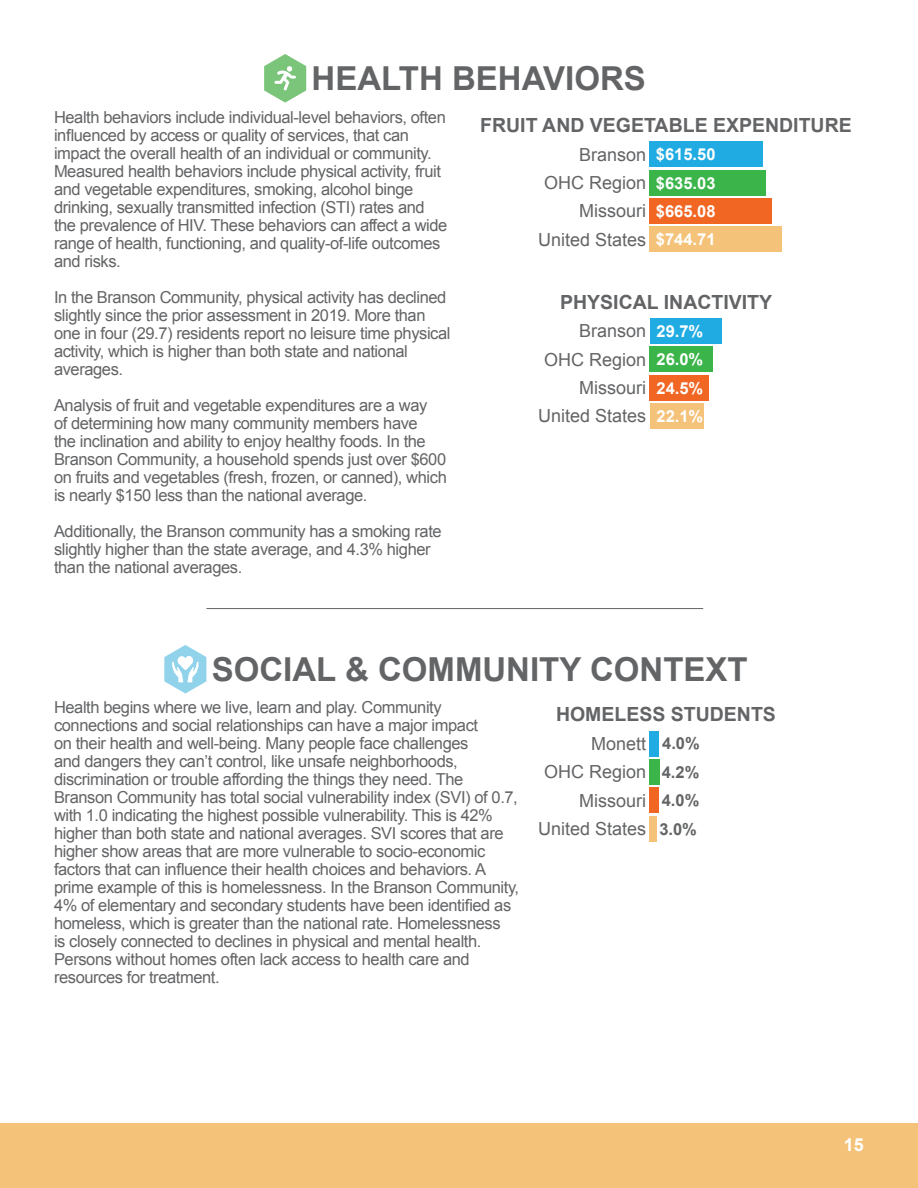
<style>
.page{position:relative;width:918px;height:1188px;background:#fff}
.page>*{position:absolute;margin:0;border:0;box-sizing:border-box;transform-origin:0 0}
.t1{font:700 33px "Arial";color:#636466}
.t2{font:700 19.5px "Arial";color:#636466}
.t3{font:18px "Arial";color:#636466}
.t4{font:700 18px "Arial";color:#fff}
.t5{font:16.5px/18px "Arial";letter-spacing:-.025em;color:#636466}
.t6{font:700 16.5px "Arial";color:#fff}
.t7{font:700 16.5px "Arial";color:#636466}
</style>
<div class="page">
<div style="left:0;top:1124px;width:918px;height:64px;background:#f4c279"></div>
<svg style="left:164px;top:645px;width:42px;height:49px"></svg>
<hr style="left:206px;top:608px;width:497px;height:1px;background:#636466">
<svg style="left:264px;top:54px;width:42px;height:49px"></svg>
<div style="left:650px;top:403px;width:53px;height:26px;background:#f4c279"></div>
<div style="left:650px;top:375px;width:59px;height:25px;background:#f26624"></div>
<div style="left:650px;top:346px;width:63px;height:26px;background:#3bb54a"></div>
<div style="left:650px;top:318px;width:72px;height:26px;background:#20ace3"></div>
<div style="left:649px;top:227px;width:133px;height:25px;background:#f4c279"></div>
<div style="left:649px;top:198px;width:122px;height:26px;background:#f26624"></div>
<div style="left:649px;top:170px;width:117px;height:25px;background:#3bb54a"></div>
<div style="left:649px;top:142px;width:113px;height:25px;background:#20ace3"></div>
<div style="left:649px;top:816px;width:7px;height:25px;background:#f4c279"></div>
<div style="left:649px;top:787px;width:10px;height:26px;background:#f26624"></div>
<div style="left:649px;top:759px;width:10px;height:26px;background:#3bb54a"></div>
<div style="left:649px;top:731px;width:10px;height:25px;background:#20ace3"></div>
<p class="t1" style="left:312px;top:57px;width:336px">HEALTH BEHAVIORS</p>
<p class="t5" style="left:54px;top:109px;width:395px">Health behaviors include individual-level behaviors, often influenced by access or quality of services, that can impact the overall health of an individual or community.<br>Measured health behaviors include physical activity, fruit and vegetable expenditures, smoking, alcohol binge drinking, sexually transmitted infection (STI) rates and the prevalence of HIV. These behaviors can affect a wide range of health, functioning, and quality-of-life outcomes and risks.</p>
<p class="t5" style="left:54px;top:289px;width:398px">In the Branson Community, physical activity has declined slightly since the prior assessment in 2019. More than one in four (29.7) residents report no leisure time physical activity, which is higher than both state and national averages.</p>
<p class="t5" style="left:54px;top:397px;width:394px">Analysis of fruit and vegetable expenditures are a way<br>of determining how many community members have<br>the inclination and ability to enjoy healthy foods. In the Branson Community, a household spends just over $600 on fruits and vegetables (fresh, frozen, or canned), which is nearly $150 less than the national average.</p>
<p class="t5" style="left:54px;top:523px;width:389px">Additionally, the Branson community has a smoking rate slightly higher than the state average, and 4.3% higher than the national averages.</p>
<p class="t2" style="left:480px;top:112px;width:373px">FRUIT AND VEGETABLE EXPENDITURE</p>
<p class="t3" style="left:579px;top:143px;width:69px">Branson</p>
<p class="t3" style="left:544px;top:171px;width:104px">OHC Region</p>
<p class="t3" style="left:579px;top:199px;width:68px">Missouri</p>
<p class="t3" style="left:538px;top:228px;width:110px">United States</p>
<p class="t6" style="left:656px;top:144px;width:61px">$615.50</p>
<p class="t6" style="left:656px;top:172px;width:61px">$635.03</p>
<p class="t6" style="left:656px;top:200px;width:61px">$665.08</p>
<p class="t6" style="left:656px;top:229px;width:61px">$744.71</p>
<p class="t2" style="left:560px;top:289px;width:214px">PHYSICAL INACTIVITY</p>
<p class="t3" style="left:579px;top:319px;width:69px">Branson</p>
<p class="t3" style="left:544px;top:348px;width:104px">OHC Region</p>
<p class="t3" style="left:579px;top:376px;width:68px">Missouri</p>
<p class="t3" style="left:538px;top:404px;width:110px">United States</p>
<p class="t6" style="left:657px;top:320px;width:48px">29.7%</p>
<p class="t6" style="left:657px;top:349px;width:48px">26.0%</p>
<p class="t6" style="left:657px;top:377px;width:48px">24.5%</p>
<p class="t6" style="left:657px;top:405px;width:48px">22.1%</p>
<p class="t1" style="left:212px;top:648px;width:537px">SOCIAL &amp; COMMUNITY CONTEXT</p>
<p class="t5" style="left:54px;top:698px;width:467px">Health begins where we live, learn and play. Community connections and social relationships can have a major impact<br>on their health and well-being. Many people face challenges<br>and dangers they can’t control, like unsafe neighborhoods, discrimination or trouble affording the things they need. The Branson Community has total social vulnerability index (SVI) of 0.7, with 1.0 indicating the highest possible vulnerability. This is 42% higher than both state and national averages. SVI scores that are higher show areas that are more vulnerable to socio-economic factors that can influence their health choices and behaviors. A prime example of this is homelessness. In the Branson Community, 4% of elementary and secondary students have been identified as homeless, which is greater than the national rate. Homelessness<br>is closely connected to declines in physical and mental health.<br>Persons without homes often lack access to health care and resources for treatment.</p>
<p class="t2" style="left:556px;top:702px;width:221px">HOMELESS STUDENTS</p>
<p class="t7" style="left:662px;top:733px;width:39px">4.0%</p>
<p class="t3" style="left:591px;top:732px;width:57px">Monett</p>
<p class="t3" style="left:544px;top:760px;width:104px">OHC Region</p>
<p class="t3" style="left:579px;top:789px;width:68px">Missouri</p>
<p class="t3" style="left:538px;top:817px;width:110px">United States</p>
<p class="t7" style="left:662px;top:761px;width:39px">4.2%</p>
<p class="t7" style="left:662px;top:790px;width:39px">4.0%</p>
<p class="t7" style="left:659px;top:818px;width:39px">3.0%</p>
<p class="t4" style="left:844px;top:1132px;width:22px">15</p>
</div>
